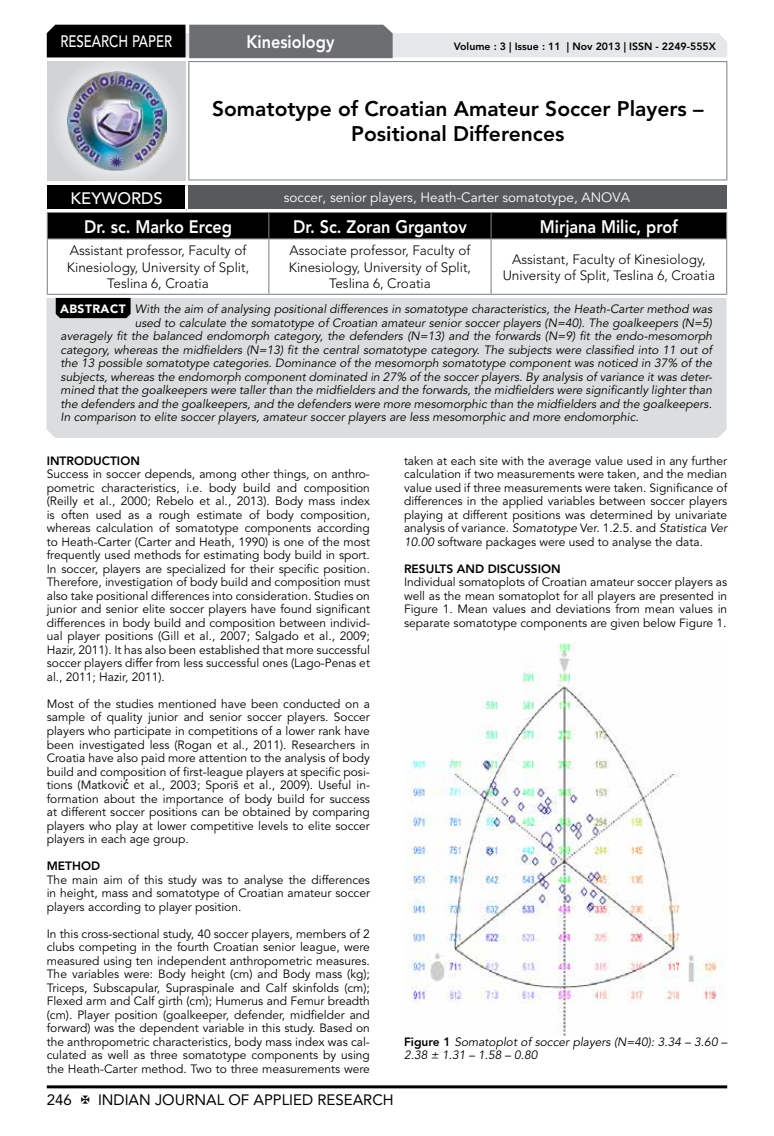
<style>
.page{position:relative;width:774px;height:1136px;background:#fff}
.page>*{position:absolute;margin:0;border:0;box-sizing:border-box;transform-origin:0 0}
.t1{font:800 21px/25.2px "Avenir LT Std";color:#000;text-align:center}
.t2{font:800 18px "Avenir LT Std";color:#fff;scale:.9 1}
.t3{font:500 16.5px "Avenir LT Std";color:#fff;scale:.8 1}
.t4{font:500 16.5px "Avenir LT Std";color:#fff}
.t5{font:15px "Avenir LT Std";color:#000}
.t6{font:300 13.5px/16.2px "Avenir LT Std";color:#000;text-align:center}
.t7{font:13.5px "Avenir LT Std";color:#fff}
.t8{font:12px/13.5px "Avenir LT Std";color:#000;text-align:justify}
.t9{font:italic 12px/13.5px "Avenir LT Std";color:#000}
.t10{font:800 12px "Avenir LT Std";color:#000}
.t11{font:800 10.5px "Avenir LT Std";color:#000}
.s1{font-weight:900;font-style:normal;color:#fff}
.s2{font-family:"Tahoma"}
.s3{font-style:italic}
.s4{font-weight:800;font-style:normal}
</style>
<div class="page">
<hr style="left:47px;top:1085px;width:680px;height:3px;background:#000">
<div style="left:48px;top:62px;width:137px;height:118px;background:linear-gradient(to right,#d9dadb,#d9dadb)"></div>
<img style="left:68px;top:71px;width:99px;height:100px">
<svg style="left:47px;top:25px;width:680px;height:33px;background:#979899"></svg>
<hr style="left:188px;top:61px;width:539px;height:1px;background:#808285">
<hr style="left:188px;top:62px;width:1px;height:117px;background:#808285">
<hr style="left:726px;top:62px;width:1px;height:117px;background:#808285">
<hr style="left:188px;top:179px;width:539px;height:1px;background:#808285">
<div style="left:47px;top:212px;width:680px;height:26px;background:#000"></div>
<hr style="left:47px;top:238px;width:222px;height:1px;background:#808285">
<hr style="left:47px;top:239px;width:1px;height:55px;background:#808285">
<hr style="left:269px;top:238px;width:222px;height:1px;background:#808285">
<hr style="left:268px;top:239px;width:1px;height:55px;background:#808285">
<hr style="left:491px;top:238px;width:236px;height:1px;background:#808285">
<hr style="left:490px;top:239px;width:2px;height:55px;background:#808285">
<hr style="left:726px;top:239px;width:1px;height:55px;background:#808285">
<hr style="left:47px;top:294px;width:222px;height:1px;background:#808285">
<hr style="left:269px;top:294px;width:222px;height:1px;background:#808285">
<hr style="left:491px;top:294px;width:236px;height:1px;background:#808285">
<div style="left:47px;top:185px;width:139px;height:25px;background:#000"></div>
<div style="left:186px;top:185px;width:541px;height:25px;background:#58595b"></div>
<hr style="left:185px;top:185px;width:3px;height:24px;background:#fff">
<hr style="left:47px;top:209px;width:139px;height:3px;background:#fff">
<hr style="left:186px;top:209px;width:541px;height:3px;background:#fff">
<div style="left:47px;top:298px;width:679px;height:140px;background:#dcddde"></div>
<svg style="left:56px;top:298px;width:75px;height:20px"></svg>
<img style="left:404px;top:642px;width:318px;height:393px">
<h3 class="t3" style="left:60px;top:32px;width:139px">RESEARCH PAPER</h3>
<h2 class="t2" style="left:246px;top:31px;width:99px">Kinesiology</h2>
<p class="t11" style="left:454px;top:41px;width:264px">Volume : 3 | Issue : 11 | Nov 2013 | ISSN - 2249-555X</p>
<h1 class="t1" style="left:212px;top:96px;width:493px">Somatotype of Croatian Amateur Soccer Players –<br>Positional Differences</h1>
<h3 class="t4" style="left:71px;top:189px;width:94px">KEYWORDS</h3>
<p class="t7" style="left:284px;top:189px;width:348px">soccer, senior players, Heath-Carter somatotype, ANOVA</p>
<h2 class="t2" style="left:84px;top:215px;width:166px">Dr. sc. Marko Erceg</h2>
<h2 class="t2" style="left:293px;top:215px;width:194px">Dr. Sc. Zoran Grgantov</h2>
<h2 class="t2" style="left:540px;top:215px;width:155px">Mirjana Milic, prof</h2>
<p class="t6" style="left:67px;top:243px;width:184px">Assistant professor, Faculty of<br>Kinesiology, University of Split,<br>Teslina 6, Croatia</p>
<p class="t6" style="left:289px;top:243px;width:184px">Associate professor, Faculty of<br>Kinesiology, University of Split,<br>Teslina 6, Croatia</p>
<p class="t6" style="left:503px;top:251px;width:214px">Assistant, Faculty of Kinesiology,<br>University of Split, Teslina 6, Croatia</p>
<p class="t9" style="left:60px;top:303px;width:654px"><span class="s1">ABSTRACT</span> With the aim of analysing positional differences in somatotype characteristics, the Heath-Carter method was</p>
<p class="t9" style="left:135px;top:316px;width:579px">used to calculate the somatotype of Croatian amateur senior soccer players (N=40). The goalkeepers (N=5)</p>
<p class="t9" style="left:61px;top:330px;width:653px">averagely fit the balanced endomorph category, the defenders (N=13) and the forwards (N=9) fit the endo-mesomorph</p>
<p class="t9" style="left:61px;top:343px;width:653px">category, whereas the midfielders (N=13) fit the central somatotype category. The subjects were classified into 11 out of</p>
<p class="t9" style="left:61px;top:357px;width:653px">the 13 possible somatotype categories. Dominance of the mesomorph somatotype component was noticed in 37% of the</p>
<p class="t9" style="left:61px;top:370px;width:653px">subjects, whereas the endomorph component dominated in 27% of the soccer players. By analysis of variance it was deter-</p>
<p class="t9" style="left:61px;top:384px;width:653px">mined that the goalkeepers were taller than the midfielders and the forwards, the midfielders were significantly lighter than</p>
<p class="t9" style="left:61px;top:397px;width:653px">the defenders and the goalkeepers, and the defenders were more mesomorphic than the midfielders and the goalkeepers.</p>
<p class="t9" style="left:61px;top:411px;width:580px">In comparison to elite soccer players, amateur soccer players are less mesomorphic and more endomorphic.</p>
<p class="t10" style="left:47px;top:453px;width:95px">INTRODUCTION</p>
<p class="t8" style="left:47px;top:467px;width:325px">Success in soccer depends, among other things, on anthro&shy;pometric characteristics, i.e. body build and composition (Reilly et al., 2000; Rebelo et al., 2013). Body mass index is often used as a rough estimate of body composition, whereas calculation of somatotype components according to Heath-Carter (Carter and Heath, 1990) is one of the most frequently used methods for estimating body build in sport.<br>In soccer, players are specialized for their specific position.<br>Therefore, investigation of body build and composition must also take positional differences into consideration. Studies on junior and senior elite soccer players have found significant differences in body build and composition between individ&shy;ual player positions (Gill et al., 2007; Salgado et al., 2009; Hazir, 2011). It has also been established that more successful soccer players differ from less successful ones (Lago-Penas et al., 2011; Hazir, 2011).</p>
<p class="t8" style="left:47px;top:697px;width:325px">Most of the studies mentioned have been conducted on a sample of quality junior and senior soccer players. Soccer players who participate in competitions of a lower rank have been investigated less (Rogan et al., 2011). Researchers in Croatia have also paid more attention to the analysis of body build and composition of first-league players at specific posi&shy;tions (Matkovi<span class="s2">ć</span> et al., 2003; Sporiš et al., 2009). Useful in&shy;formation about the importance of body build for success at different soccer positions can be obtained by comparing players who play at lower competitive levels to elite soccer players in each age group.</p>
<p class="t10" style="left:47px;top:858px;width:55px">METHOD</p>
<p class="t8" style="left:47px;top:872px;width:325px">The main aim of this study was to analyse the differences in height, mass and somatotype of Croatian amateur soccer players according to player position.</p>
<p class="t8" style="left:47px;top:926px;width:325px">In this cross-sectional study, 40 soccer players, members of 2 clubs competing in the fourth Croatian senior league, were measured using ten independent anthropometric measures.<br>The variables were: Body height (cm) and Body mass (kg); Triceps, Subscapular, Supraspinale and Calf skinfolds (cm); Flexed arm and Calf girth (cm); Humerus and Femur breadth (cm). Player position (goalkeeper, defender, midfielder and forward) was the dependent variable in this study. Based on the anthropometric characteristics, body mass index was cal&shy;culated as well as three somatotype components by using the Heath-Carter method. Two to three measurements were</p>
<p class="t8" style="left:404px;top:454px;width:325px">taken at each site with the average value used in any further calculation if two measurements were taken, and the median value used if three measurements were taken. Significance of differences in the applied variables between soccer players playing at different positions was determined by univariate analysis of variance. <span class="s3">Somatotype</span> Ver. 1.2.5. and <span class="s3">Statistica Ver 10.00</span> software packages were used to analyse the data.</p>
<p class="t10" style="left:404px;top:561px;width:158px">RESULTS AND DISCUSSION</p>
<p class="t8" style="left:404px;top:575px;width:325px">Individual somatoplots of Croatian amateur soccer players as well as the mean somatoplot for all players are presented in Figure 1. Mean values and deviations from mean values in separate somatotype components are given below Figure 1.</p>
<p class="t9" style="left:404px;top:1034px;width:325px"><span class="s4">Figure 1</span> Somatoplot of soccer players (N=40): 3.34 – 3.60 –<br>2.38 ± 1.31 – 1.58 – 0.80</p>
<p class="t5" style="left:47px;top:1090px;width:27px">246</p>
<p class="t5" style="left:98px;top:1090px;width:297px">INDIAN JOURNAL OF APPLIED RESEARCH</p>
</div>
